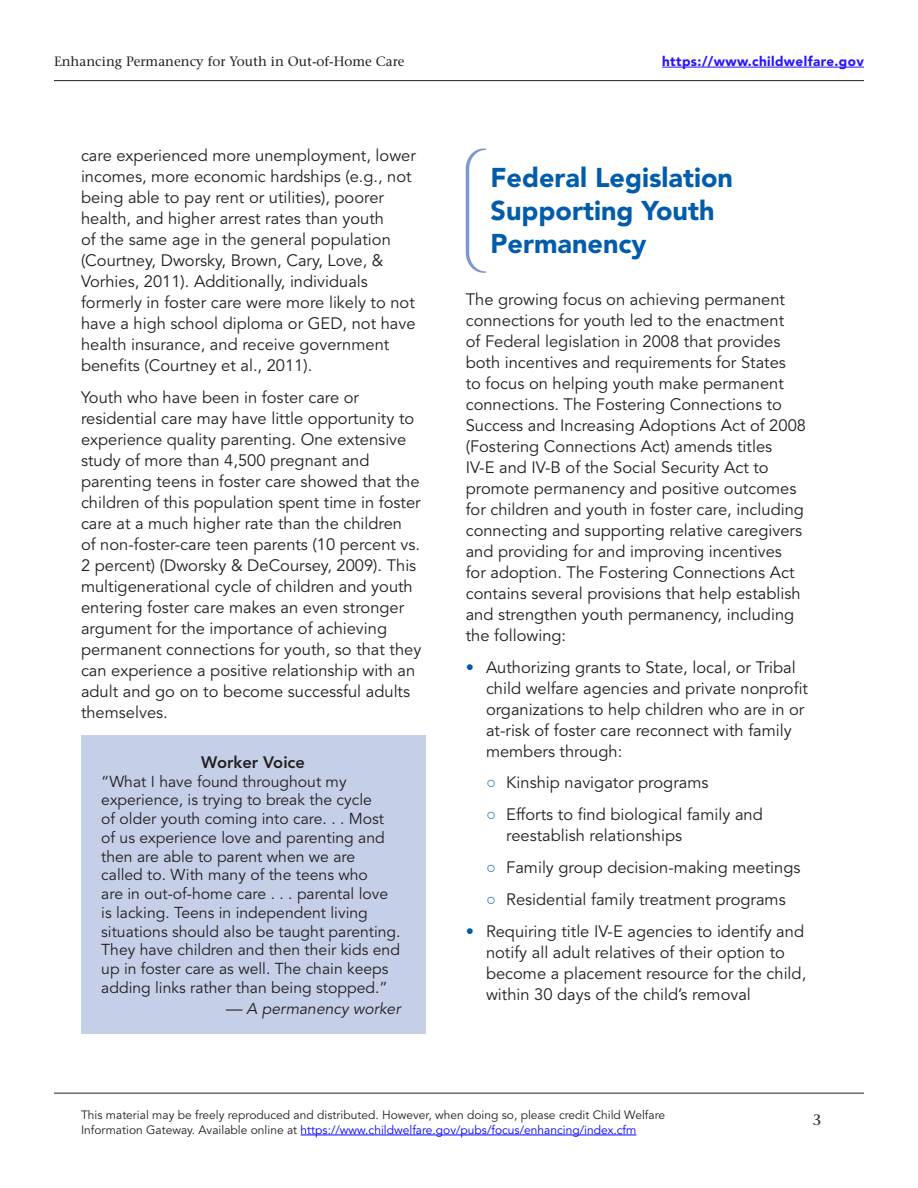
<style>
.page{position:relative;width:918px;height:1188px;background:#fff}
.page>*{position:absolute;margin:0;border:0;box-sizing:border-box;transform-origin:0 0}
.t1{font:900 27px/33px "Avenir";color:#015dab}
.Body_copy{font:16.5px/21px "Avenir";color:#231f20}
.t2{font:800 16.5px "Avenir";color:#231f20}
.t3{font:15.75px/18.8px "Avenir";color:#231f20}
.t4{font:italic 15.75px "Avenir";color:#231f20}
.t5{font:15px "Stone Serif";color:#231f20}
.t6{font:13.5px "Stone Serif";color:#231f20}
.t7{font:900 13.5px "Avenir";letter-spacing:.03em;color:#2615ff}
.t8{font:12px/15px "Avenir";color:#231f20}
.s1{font-size:16.5px}
.s2{color:#015dab}
.s3{font-family:"Arial";color:#015dab}
.s4{color:#00f}
</style>
<div class="page">
<hr style="left:662px;top:67px;width:202px;height:1px;background:#2615ff">
<hr style="left:54px;top:80px;width:810px;height:1px;background:#231f20">
<hr style="left:54px;top:1093px;width:810px;height:1px;background:#231f20">
<hr style="left:301px;top:1135px;width:335px;height:1px;background:#00f">
<div style="left:81px;top:735px;width:344px;height:299px;background:#c6cfe8"></div>
<svg style="left:466px;top:148px;width:20px;height:125px"></svg>
<p class="t6" style="left:54px;top:53px;width:352px">Enhancing Permanency for Youth in Out-of-Home Care</p>
<p class="t7" style="left:662px;top:53px;width:203px">https://www.childwelfare.gov</p>
<p class="Body_copy" style="left:81px;top:145px;width:336px">care experienced more unemployment, lower incomes, more economic hardships (e.g., not being able to pay rent or utilities), poorer health, and higher arrest rates than youth<br>of the same age in the general population (Courtney, Dworsky, Brown, Cary, Love, &amp; Vorhies, 2011). Additionally, individuals formerly in foster care were more likely to not have a high school diploma or GED, not have health insurance, and receive government benefits (Courtney et al., 2011).</p>
<p class="Body_copy" style="left:81px;top:387px;width:342px">Youth who have been in foster care or residential care may have little opportunity to experience quality parenting. One extensive study of more than 4,500 pregnant and parenting teens in foster care showed that the children of this population spent time in foster care at a much higher rate than the children<br>of non-foster-care teen parents (10 percent vs.<br>2 percent) (Dworsky &amp; DeCoursey, 2009). This multigenerational cycle of children and youth entering foster care makes an even stronger argument for the importance of achieving permanent connections for youth, so that they can experience a positive relationship with an adult and go on to become successful adults themselves.</p>
<p class="t2" style="left:201px;top:752px;width:105px">Worker Voice</p>
<p class="t3" style="left:101px;top:772px;width:301px">“What I have found throughout my experience, is trying to break the cycle<br>of older youth coming into care. . . Most of us experience love and parenting and then are able to parent when we are called to. With many of the teens who<br>are in out-of-home care . . . parental love is lacking. Teens in independent living situations should also be taught parenting.<br>They have children and then their kids end up in foster care as well. The chain keeps adding links rather than being stopped.”</p>
<p class="t4" style="left:226px;top:999px;width:177px"><span class="s1">—</span> A permanency worker</p>
<h2 class="t1" style="left:491px;top:160px;width:244px">Federal Legislation<br>Supporting Youth<br>Permanency</h2>
<p class="Body_copy" style="left:466px;top:289px;width:342px">The growing focus on achieving permanent connections for youth led to the enactment<br>of Federal legislation in 2008 that provides both incentives and requirements for States<br>to focus on helping youth make permanent connections. The Fostering Connections to Success and Increasing Adoptions Act of 2008 (Fostering Connections Act) amends titles<br>IV-E and IV-B of the Social Security Act to promote permanency and positive outcomes for children and youth in foster care, including connecting and supporting relative caregivers and providing for and improving incentives for adoption. The Fostering Connections Act contains several provisions that help establish and strengthen youth permanency, including the following:</p>
<p class="Body_copy" style="left:486px;top:657px;width:324px;text-indent:-20px"><span class="s2">•</span> Authorizing grants to State, local, or Tribal child welfare agencies and private nonprofit organizations to help children who are in or at-risk of foster care reconnect with family members through:</p>
<p class="Body_copy" style="left:486px;top:773px;width:224px"><span class="s3">○</span> Kinship navigator programs</p>
<p class="Body_copy" style="left:506px;top:804px;width:258px;text-indent:-20px"><span class="s3">○</span> Efforts to find biological family and reestablish relationships</p>
<p class="Body_copy" style="left:486px;top:857px;width:316px"><span class="s3">○</span> Family group decision-making meetings</p>
<p class="Body_copy" style="left:486px;top:889px;width:301px"><span class="s3">○</span> Residential family treatment programs</p>
<p class="Body_copy" style="left:486px;top:921px;width:322px;text-indent:-20px"><span class="s2">•</span> Requiring title IV-E agencies to identify and notify all adult relatives of their option to become a placement resource for the child, within 30 days of the child’s removal</p>
<p class="t8" style="left:81px;top:1107px;width:586px">This material may be freely reproduced and distributed. However, when doing so, please credit Child Welfare<br>Information Gateway. Available online at <span class="s4">https://www.childwelfare.gov/pubs/focus/enhancing/index.cfm</span></p>
<p class="t5" style="left:813px;top:1111px;width:10px">3</p>
</div>
